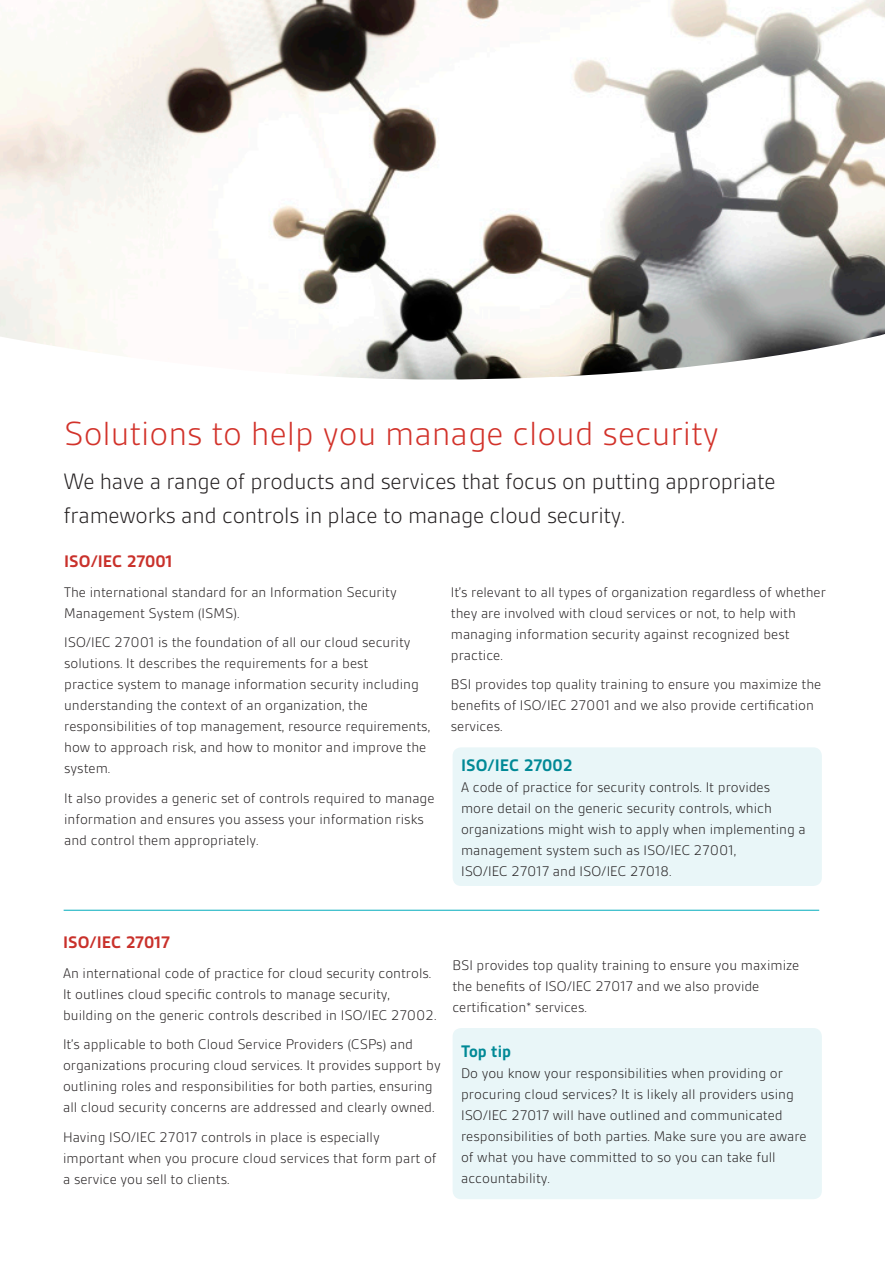
<style>
.page{position:relative;width:885px;height:1263px;background:#fff}
.page>*{position:absolute;margin:0;border:0;box-sizing:border-box;transform-origin:0 0}
.t1{font:300 36px "BSI Gesta";color:#d2322a}
.t2{font:300 24px/34.5px "BSI Gesta";letter-spacing:-.01em;color:#231f20}
.BSI_body_copy{font:700 18px "BSI Gesta";color:#c9312b}
.BSI_body_copy-2{font:700 18px "BSI Gesta";color:#008996}
.BSI_body_copy-3{font:300 15px/21px "BSI Gesta";color:#231f20}
</style>
<div class="page">
<div style="left:452px;top:747px;width:369px;height:139px;background:#e9f6f8;border-radius:9px"></div>
<hr style="left:64px;top:910px;width:755px;height:1px;background:#00acbc">
<div style="left:452px;top:1028px;width:369px;height:171px;background:#e9f6f8;border-radius:9px"></div>
<img style="left:0;top:0;width:884px;height:379px">
<p class="t1" style="left:64px;top:415px;width:656px">Solutions to help you manage cloud security</p>
<p class="t2" style="left:64px;top:464px;width:713px">We have a range of products and services that focus on putting appropriate frameworks and controls in place to manage cloud security.</p>
<p class="BSI_body_copy" style="left:64px;top:552px;width:110px">ISO/IEC 27001</p>
<p class="BSI_body_copy-3" style="left:64px;top:581px;width:334px">The international standard for an Information Security<br>Management System (ISMS).</p>
<p class="BSI_body_copy-3" style="left:64px;top:632px;width:367px">ISO/IEC 27001 is the foundation of all our cloud security solutions. It describes the requirements for a best<br>practice system to manage information security including understanding the context of an organization, the responsibilities of top management, resource requirements, how to approach risk, and how to monitor and improve the system.</p>
<p class="BSI_body_copy-3" style="left:64px;top:787px;width:372px">It also provides a generic set of controls required to manage information and ensures you assess your information risks and control them appropriately.</p>
<p class="BSI_body_copy-3" style="left:451px;top:581px;width:376px">It’s relevant to all types of organization regardless of whether they are involved with cloud services or not, to help with managing information security against recognized best practice.</p>
<p class="BSI_body_copy-3" style="left:451px;top:674px;width:372px">BSI provides top quality training to ensure you maximize the benefits of ISO/IEC 27001 and we also provide certification services.</p>
<p class="BSI_body_copy-2" style="left:461px;top:756px;width:113px">ISO/IEC 27002</p>
<p class="BSI_body_copy-3" style="left:461px;top:777px;width:346px">A code of practice for security controls. It provides more detail on the generic security controls, which organizations might wish to apply when implementing a management system such as ISO/IEC 27001,<br>ISO/IEC 27017 and ISO/IEC 27018.</p>
<p class="BSI_body_copy" style="left:63px;top:933px;width:108px">ISO/IEC 27017</p>
<p class="BSI_body_copy-3" style="left:63px;top:962px;width:375px">An international code of practice for cloud security controls.<br>It outlines cloud specific controls to manage security, building on the generic controls described in ISO/IEC 27002.</p>
<p class="BSI_body_copy-3" style="left:63px;top:1034px;width:379px">It’s applicable to both Cloud Service Providers (CSPs) and organizations procuring cloud services. It provides support by outlining roles and responsibilities for both parties, ensuring all cloud security concerns are addressed and clearly owned.</p>
<p class="BSI_body_copy-3" style="left:63px;top:1126px;width:375px">Having ISO/IEC 27017 controls in place is especially important when you procure cloud services that form part of a service you sell to clients.</p>
<p class="BSI_body_copy-3" style="left:452px;top:954px;width:348px">BSI provides top quality training to ensure you maximize the benefits of ISO/IEC 27017 and we also provide certification* services.</p>
<p class="BSI_body_copy-2" style="left:461px;top:1042px;width:52px">Top tip</p>
<p class="BSI_body_copy-3" style="left:461px;top:1063px;width:347px">Do you know your responsibilities when providing or procuring cloud services? It is likely all providers using ISO/IEC 27017 will have outlined and communicated responsibilities of both parties. Make sure you are aware of what you have committed to so you can take full accountability.</p>
</div>
